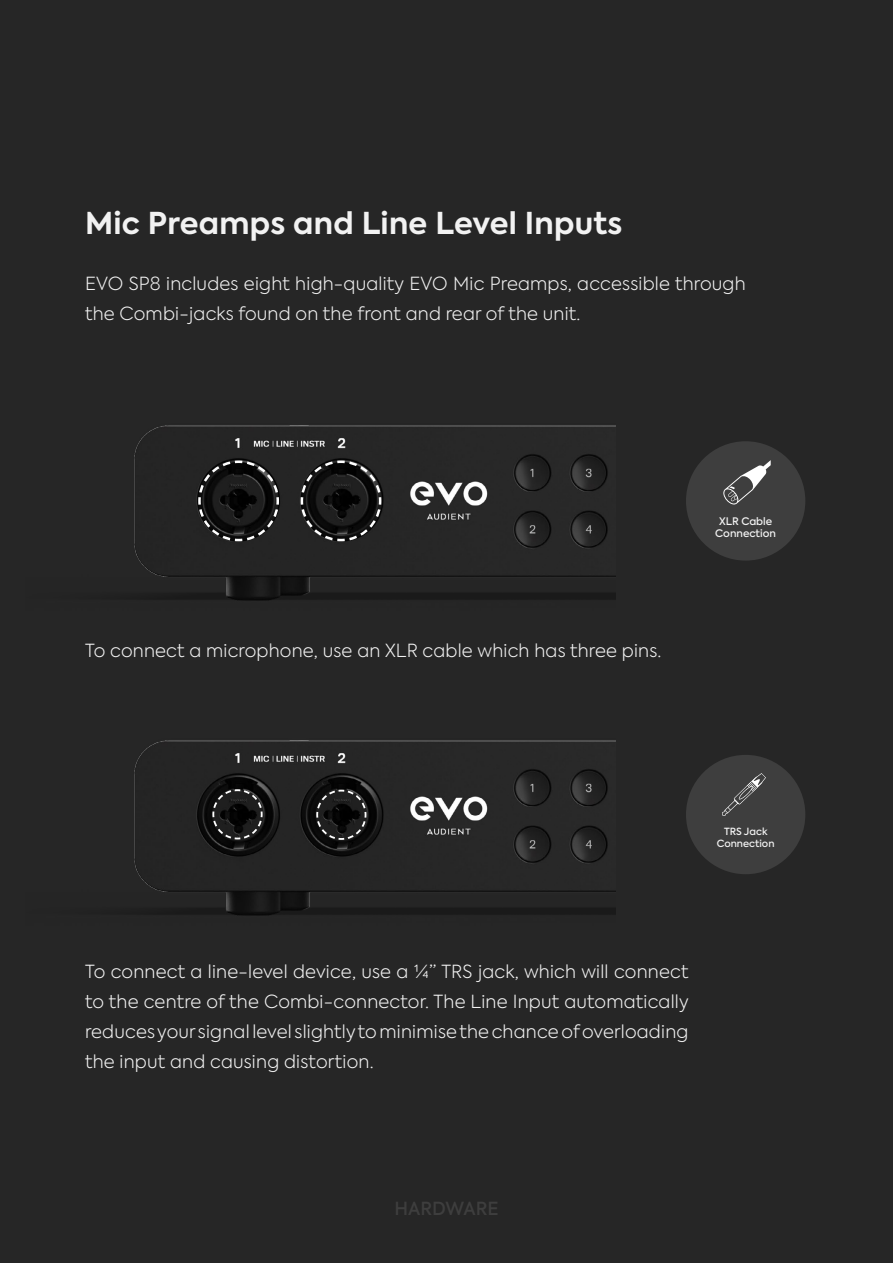
<style>
.page{position:relative;width:893px;height:1263px;background:#262626}
.page>*{position:absolute;margin:0;border:0;box-sizing:border-box;transform-origin:0 0}
.t1{font:700 30px "Axiforma";letter-spacing:.01em;color:#f2f2f2}
.t2{font:300 18px/30px "Axiforma";letter-spacing:.01em;color:#f2f2f2}
.t3{font:500 18px "Axiforma";color:#3e3e3e}
.t4{font:500 10.35px/12.5px "Axiforma";color:#f2f2f2;text-align:center}
.t5{font:500 9.9px/11.9px "Axiforma";color:#f2f2f2;text-align:center}
</style>
<div class="page">
<div style="left:686px;top:755px;width:119px;height:119px;background:#3e3e3e;border-radius:50%"></div>
<svg style="left:722px;top:773px;width:44px;height:43px"></svg>
<img style="left:134px;top:740px;width:481px;height:176px">
<svg style="left:211px;top:788px;width:52px;height:52px"></svg>
<svg style="left:315px;top:789px;width:52px;height:52px"></svg>
<img style="left:134px;top:425px;width:481px;height:176px">
<svg style="left:197px;top:459px;width:83px;height:84px"></svg>
<svg style="left:299px;top:459px;width:84px;height:84px"></svg>
<div style="left:686px;top:441px;width:119px;height:120px;background:#3e3e3e;border-radius:50%"></div>
<svg style="left:723px;top:460px;width:48px;height:44px"></svg>
<h1 class="t1" style="left:85px;top:203px;width:539px">Mic Preamps and Line Level Inputs</h1>
<p class="t2" style="left:85px;top:268px;width:662px">EVO SP8 includes eight high-quality EVO Mic Preamps, accessible through the Combi-jacks found on the front and rear of the unit.</p>
<p class="t2" style="left:85px;top:635px;width:578px">To connect a microphone, use an XLR cable which has three pins.</p>
<p class="t4" style="left:715px;top:515px;width:62px">XLR Cable<br>Connection</p>
<p class="t5" style="left:717px;top:826px;width:59px">TRS Jack<br>Connection</p>
<p class="t2" style="left:85px;top:956px;width:605px;text-align:justify">To connect a line-level device, use a ¼” TRS jack, which will connect to the centre of the Combi-connector. The Line Input automatically reduces your signal level slightly to minimise the chance of overloading the input and causing distortion.</p>
<p class="t3" style="left:394px;top:1197px;width:106px">HARDWARE</p>
</div>
